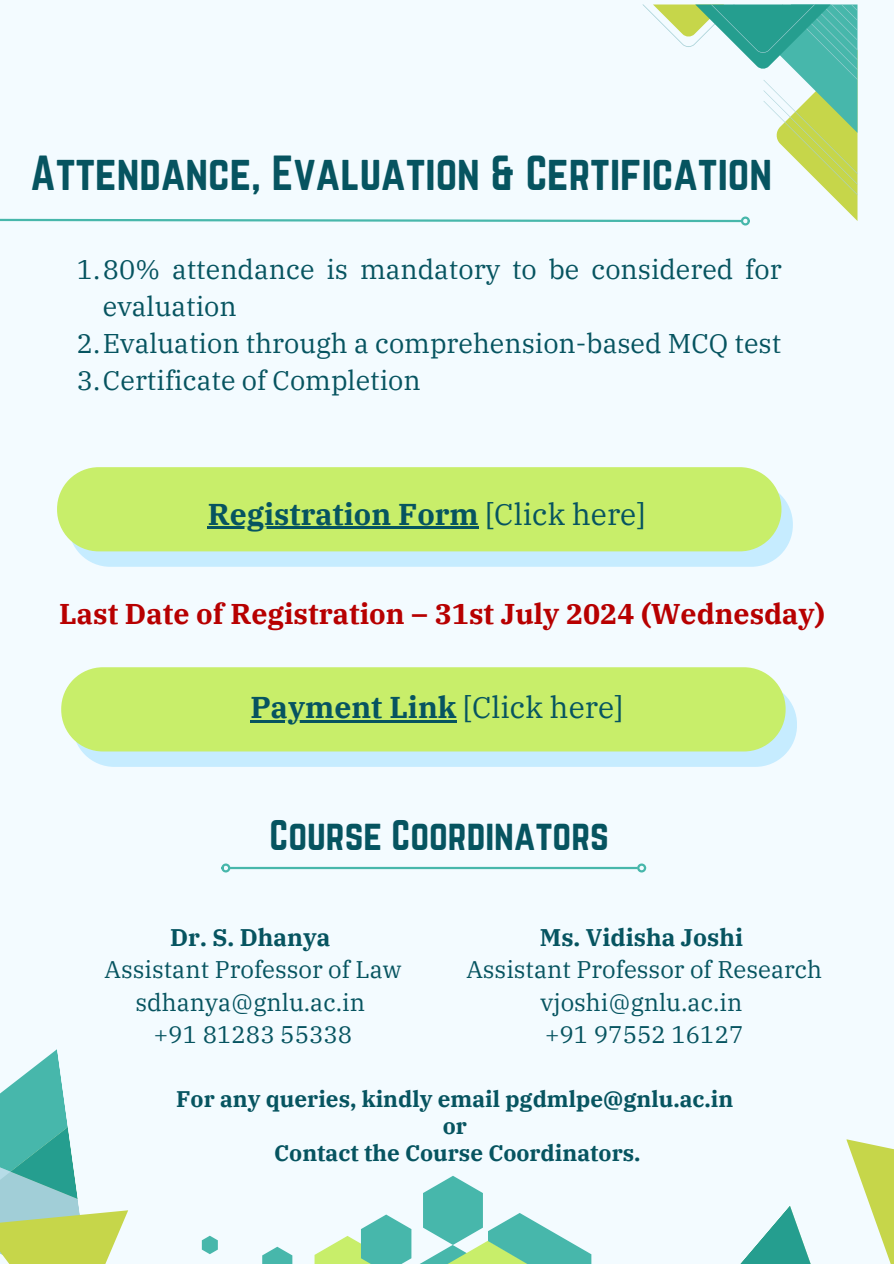
<style>
.page{position:relative;width:894px;height:1264px;background:#fff}
.page>*{position:absolute;margin:0;border:0;box-sizing:border-box;transform-origin:0 0}
.t1{font:43.05px "Norwester";color:#065460}
.t2{font:37.5px "Norwester";color:#065460}
.t3{font:700 30px "IBM Plex Serif";color:#065460}
.t4{font:700 28.5px "IBM Plex Serif";color:#b70000}
.t5{font:27px/37.2px "IBM Plex Serif";color:#065460}
.t6{font:24px/32.7px "IBM Plex Serif";color:#065460;text-align:center}
.t7{font:700 24px "IBM Plex Serif";color:#065460}
.t8{font:700 22.5px/27px "IBM Plex Serif";color:#065460;text-align:center}
.s1{font-weight:400}
</style>
<div class="page">
<div style="left:0;top:0;width:893px;height:1263px;background:#f3fbff"></div>
<svg style="left:741px;top:1139px;width:152px;height:124px"></svg>
<svg style="left:0;top:1049px;width:128px;height:214px"></svg>
<svg style="left:0;top:4px;width:857px;height:219px"></svg>
<div style="left:740px;top:216px;width:9px;height:9px;border:2px solid #47b7ab;border-radius:50%"></div>
<svg style="left:78px;top:495px;width:714px;height:72px;background:#c8ecfb"></svg>
<div style="left:57px;top:467px;width:724px;height:84px;background:#c8ee6a"></div>
<hr style="left:208px;top:527px;width:270px;height:2px;background:#065460">
<svg style="left:82px;top:695px;width:714px;height:72px;background:#c8ecfb"></svg>
<div style="left:61px;top:667px;width:724px;height:84px;background:#c8ee6a"></div>
<hr style="left:250px;top:720px;width:206px;height:3px;background:#065460">
<hr style="left:230px;top:866px;width:407px;height:3px;background:#47b7ab">
<div style="left:221px;top:863px;width:9px;height:9px;border:2px solid #47b7ab;border-radius:50%"></div>
<div style="left:637px;top:863px;width:9px;height:9px;border:2px solid #47b7ab;border-radius:50%"></div>
<svg style="left:262px;top:1246px;width:30px;height:17px"></svg>
<svg style="left:202px;top:1235px;width:16px;height:19px"></svg>
<svg style="left:314px;top:1176px;width:277px;height:87px"></svg>
<p class="t1" style="left:30px;top:147px;width:743px">Attendance, Evaluation &amp; Certification</p>
<h1 class="t5" style="left:103px;top:250px;width:680px;text-indent:-26px">1.80% attendance is mandatory to be considered for evaluation</h1>
<p class="t5" style="left:77px;top:324px;width:705px">2.Evaluation through a comprehension-based MCQ test</p>
<p class="t5" style="left:77px;top:361px;width:345px">3.Certificate of Completion</p>
<p class="t3" style="left:208px;top:494px;width:438px">Registration Form <span class="s1">[Click here]</span></p>
<p class="t4" style="left:59px;top:594px;width:767px">Last Date of Registration – 31st July 2024 (Wednesday)</p>
<p class="t3" style="left:250px;top:687px;width:373px">Payment Link <span class="s1">[Click here]</span></p>
<p class="t2" style="left:269px;top:812px;width:340px">Course Coordinators</p>
<p class="t7" style="left:170px;top:920px;width:162px">Dr. S. Dhanya</p>
<p class="t6" style="left:105px;top:952px;width:298px">Assistant Professor of Law sdhanya@gnlu.ac.in</p>
<p class="t6" style="left:154px;top:1018px;width:200px">+91 81283 55338</p>
<h3 class="t7" style="left:539px;top:920px;width:205px">Ms. Vidisha Joshi</h3>
<p class="t6" style="left:466px;top:952px;width:357px">Assistant Professor of Research</p>
<h2 class="t6" style="left:540px;top:985px;width:203px">vjoshi@gnlu.ac.in</h2>
<p class="t6" style="left:545px;top:1018px;width:200px">+91 97552 16127</p>
<p class="t8" style="left:176px;top:1085px;width:558px">For any queries, kindly email pgdmlpe@gnlu.ac.in or<br>Contact the Course Coordinators.</p>
</div>
